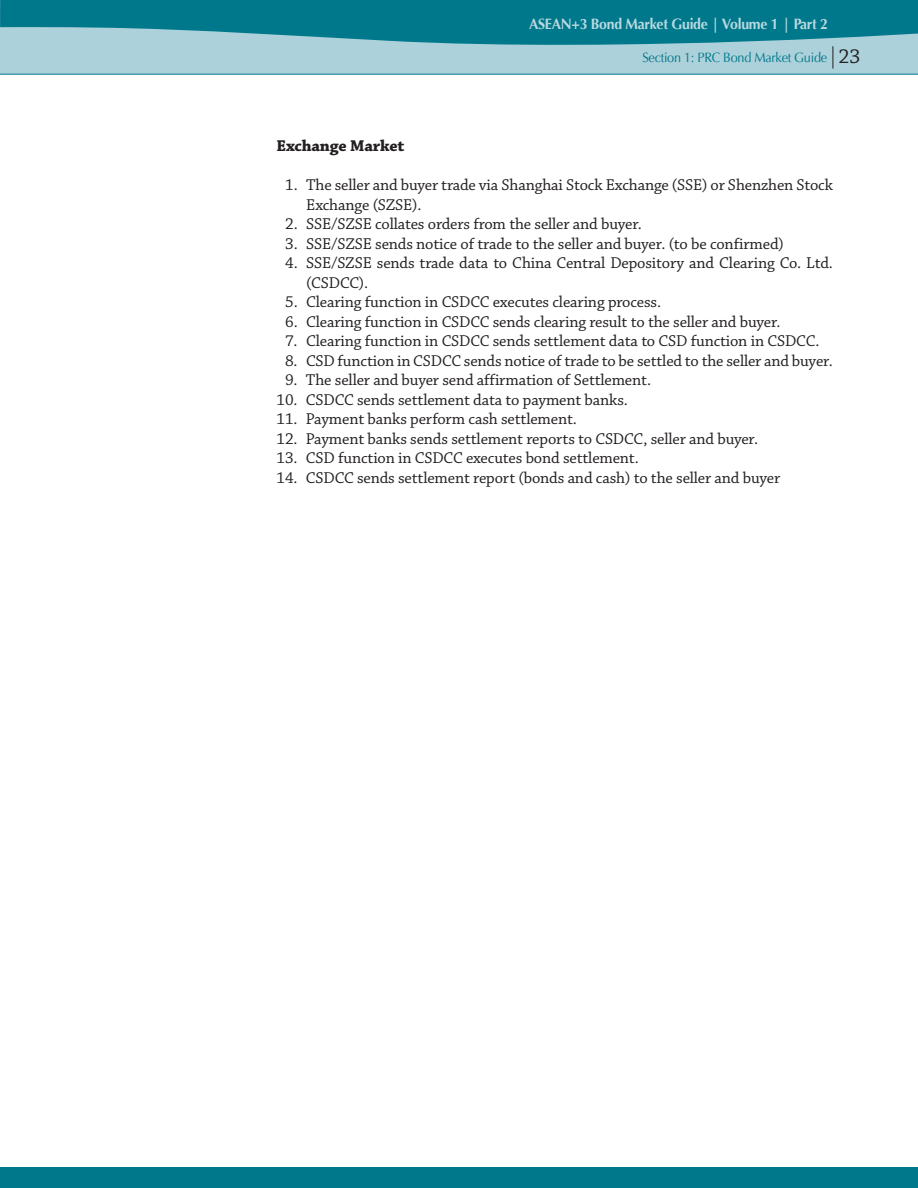
<style>
.page{position:relative;width:918px;height:1188px;background:#fff}
.page>*{position:absolute;margin:0;border:0;box-sizing:border-box;transform-origin:0 0}
.t1{font:16.5px/19.5px "Chaparral Pro";letter-spacing:-.01em;color:#231f20}
.t2{font:700 16.5px "Chaparral Pro";letter-spacing:-.01em;color:#231f20}
.t3{font:700 15px "Optima";letter-spacing:-.02em;color:#bad9e0;scale:.94 1}
.t4{font:13.5px "Optima";letter-spacing:-.02em;color:#00788b;scale:.94 1}
.s1{font-family:"Chaparral Pro";font-size:21px;color:#231f20}
</style>
<div class="page">
<svg style="left:0;top:54px;width:918px;height:21px;background:#a4cdd6"></svg>
<div style="left:0;top:1167px;width:918px;height:21px;background:#00788b"></div>
<svg style="left:0;top:0;width:918px;height:54px;background:#3493a3"></svg>
<svg style="left:833px;top:46px;width:1px;height:23px"></svg>
<p class="t3" style="left:529px;top:15px;width:320px">ASEAN+3 Bond Market Guide | Volume 1 | Part 2</p>
<p class="t4" style="left:642px;top:49px;width:234px">Section 1: PRC Bond Market Guide <span class="s1">23</span></p>
<p class="t2" style="left:276px;top:136px;width:130px">Exchange Market</p>
<p class="t1" style="left:306px;top:176px;width:528px;text-indent:-21px">1. The seller and buyer trade via Shanghai Stock Exchange (SSE) or Shenzhen Stock<br>Exchange (SZSE).</p>
<p class="t1" style="left:285px;top:215px;width:358px">2. SSE/SZSE collates orders from the seller and buyer.</p>
<p class="t1" style="left:285px;top:235px;width:500px">3. SSE/SZSE sends notice of trade to the seller and buyer. (to be confirmed)</p>
<p class="t1" style="left:306px;top:254px;width:528px;text-indent:-21px">4. SSE/SZSE sends trade data to China Central Depository and Clearing Co. Ltd. (CSDCC).</p>
<p class="t1" style="left:285px;top:293px;width:377px">5. Clearing function in CSDCC executes clearing process.</p>
<p class="t1" style="left:285px;top:313px;width:497px">6. Clearing function in CSDCC sends clearing result to the seller and buyer.</p>
<p class="t1" style="left:285px;top:332px;width:536px">7. Clearing function in CSDCC sends settlement data to CSD function in CSDCC.</p>
<p class="t1" style="left:285px;top:352px;width:549px">8. CSD function in CSDCC sends notice of trade to be settled to the seller and buyer.</p>
<p class="t1" style="left:285px;top:371px;width:368px">9. The seller and buyer send affirmation of Settlement.</p>
<p class="t1" style="left:277px;top:391px;width:353px">10. CSDCC sends settlement data to payment banks.</p>
<p class="t1" style="left:277px;top:410px;width:302px">11. Payment banks perform cash settlement.</p>
<p class="t1" style="left:277px;top:430px;width:483px">12. Payment banks sends settlement reports to CSDCC, seller and buyer.</p>
<p class="t1" style="left:277px;top:449px;width:364px">13. CSD function in CSDCC executes bond settlement.</p>
<p class="t1" style="left:277px;top:469px;width:505px">14. CSDCC sends settlement report (bonds and cash) to the seller and buyer</p>
</div>
